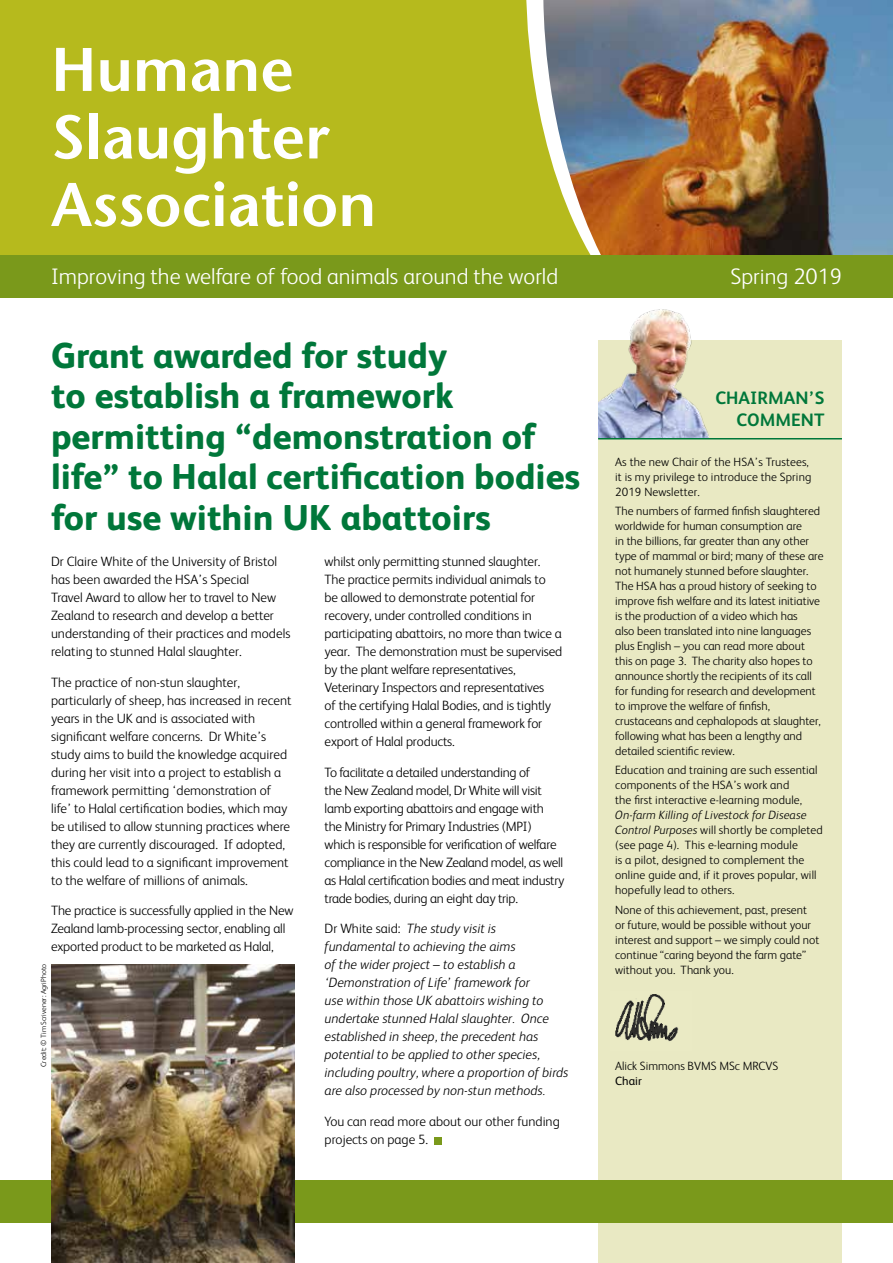
<style>
.page{position:relative;width:893px;height:1263px;background:#fff}
.page>*{position:absolute;margin:0;border:0;box-sizing:border-box;transform-origin:0 0}
.t1{font:600 61.5px/67.5px "Stone Sans";color:#fff}
.t2{font:800 36px/40.5px "FS Albert";color:#00773a}
.t3{font:300 22.5px "FS Albert";color:#fff}
.t4{font:700 18px/21.6px "FS Albert";color:#00773a;text-align:right}
.t5{font:300 13.5px/18px "FS Albert";letter-spacing:-.01em;color:#000}
.t6{font:italic 300 13.5px/18px "FS Albert";color:#000}
.t7{font:300 12px/15px "FS Albert";color:#000}
.t8{font:12px "FS Albert";color:#000}
.t9{font:300 7.5px "FS Albert";color:#000}
.s1{font-style:normal}
.s2{font-style:italic}
</style>
<div class="page">
<div style="left:598px;top:340px;width:244px;height:923px;background:#e9e9c3"></div>
<div style="left:0;top:0;width:893px;height:255px;background:#b6ba1d"></div>
<svg style="left:526px;top:0;width:12px;height:105px"></svg>
<img style="left:543px;top:0;width:350px;height:255px">
<div style="left:0;top:1180px;width:893px;height:42px;background:#7a991b"></div>
<div style="left:0;top:255px;width:893px;height:43px;background:#7a991b"></div>
<div style="left:434px;top:1137px;width:7px;height:7px;background:#7a991b"></div>
<img style="left:598px;top:309px;width:110px;height:129px">
<img style="left:51px;top:964px;width:244px;height:299px">
<hr style="left:598px;top:438px;width:244px;height:1px;background:#00773a">
<img style="left:615px;top:994px;width:64px;height:47px">
<h1 class="t1" style="left:51px;top:36px;width:327px">Humane<br>Slaughter<br>Association</h1>
<h3 class="t3" style="left:51px;top:261px;width:509px">Improving the welfare of food animals around the world</h3>
<h3 class="t3" style="left:730px;top:261px;width:113px">Spring 2019</h3>
<h2 class="t2" style="left:51px;top:334px;width:530px">Grant awarded for study<br>to establish a framework permitting “demonstration of life” to Halal certification bodies for use within UK abattoirs</h2>
<p class="t5" style="left:51px;top:552px;width:241px">Dr Claire White of the University of Bristol has been awarded the HSA’s Special<br>Travel Award to allow her to travel to New Zealand to research and develop a better understanding of their practices and models relating to stunned Halal slaughter.</p>
<p class="t5" style="left:51px;top:672px;width:242px">The practice of non-stun slaughter, particularly of sheep, has increased in recent years in the UK and is associated with significant welfare concerns. Dr White’s study aims to build the knowledge acquired during her visit into a project to establish a framework permitting ‘demonstration of life’ to Halal certification bodies, which may be utilised to allow stunning practices where they are currently discouraged. If adopted, this could lead to a significant improvement to the welfare of millions of animals.</p>
<p class="t5" style="left:51px;top:901px;width:244px">The practice is successfully applied in the New<br>Zealand lamb-processing sector, enabling all exported product to be marketed as Halal,</p>
<p class="t9" style="left:39px;top:1067px;width:104px;rotate:-90deg">Credit: © Tim Scrivener: AgriPhoto</p>
<p class="t5" style="left:325px;top:552px;width:239px">whilst only permitting stunned slaughter.<br>The practice permits individual animals to be allowed to demonstrate potential for recovery, under controlled conditions in participating abattoirs, no more than twice a year. The demonstration must be supervised by the plant welfare representatives, Veterinary Inspectors and representatives<br>of the certifying Halal Bodies, and is tightly controlled within a general framework for export of Halal products.</p>
<p class="t5" style="left:325px;top:762px;width:241px">To facilitate a detailed understanding of<br>the New Zealand model, Dr White will visit lamb exporting abattoirs and engage with the Ministry for Primary Industries (MPI) which is responsible for verification of welfare compliance in the New Zealand model, as well as Halal certification bodies and meat industry trade bodies, during an eight day trip.</p>
<p class="t6" style="left:325px;top:919px;width:245px"><span class="s1">Dr White said:</span> The study visit is fundamental to achieving the aims<br>of the wider project – to establish a ‘Demonstration of Life’ framework for<br>use within those UK abattoirs wishing to undertake stunned Halal slaughter. Once established in sheep, the precedent has potential to be applied to other species, including poultry, where a proportion of birds are also processed by non-stun methods.</p>
<p class="t5" style="left:325px;top:1112px;width:237px">You can read more about our other funding projects on page 5.</p>
<h3 class="t4" style="left:715px;top:387px;width:110px">CHAIRMAN’S<br>COMMENT</h3>
<p class="t7" style="left:615px;top:454px;width:198px">As the new Chair of the HSA’s Trustees, it is my privilege to introduce the Spring<br>2019 Newsletter.</p>
<p class="t7" style="left:615px;top:503px;width:210px">The numbers of farmed finfish slaughtered worldwide for human consumption are<br>in the billions, far greater than any other type of mammal or bird; many of these are not humanely stunned before slaughter.<br>The HSA has a proud history of seeking to improve fish welfare and its latest initiative is the production of a video which has<br>also been translated into nine languages plus English – you can read more about this on page 3. The charity also hopes to announce shortly the recipients of its call for funding for research and development to improve the welfare of finfish, crustaceans and cephalopods at slaughter, following what has been a lengthy and detailed scientific review.</p>
<p class="t7" style="left:615px;top:762px;width:204px">Education and training are such essential components of the HSA’s work and<br>the first interactive e-learning module,</p>
<p class="t7" style="left:615px;top:807px;width:209px"><span class="s2">On-farm Killing of Livestock for Disease Control Purposes</span> will shortly be completed (see page 4). This e-learning module<br>is a pilot, designed to complement the online guide and, if it proves popular, will hopefully lead to others.</p>
<p class="t7" style="left:615px;top:901px;width:206px">None of this achievement, past, present or future, would be possible without your interest and support – we simply could not continue “caring beyond the farm gate” without you. Thank you.</p>
<p class="t7" style="left:615px;top:1058px;width:165px">Alick Simmons BVMS MSc MRCVS</p>
<p class="t8" style="left:615px;top:1073px;width:28px">Chair</p>
</div>
